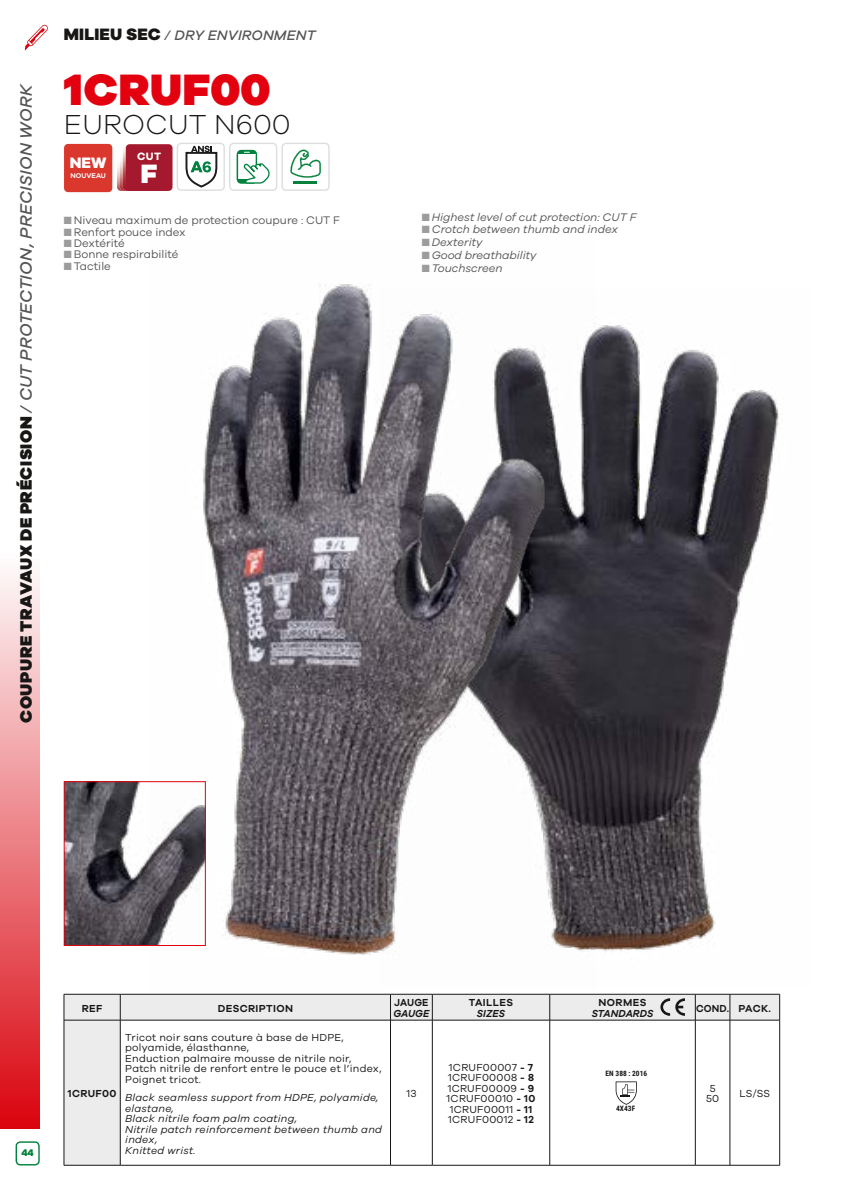
<style>
.page{position:relative;width:844px;height:1191px;background:#fff}
.page>*{position:absolute;margin:0;border:0;box-sizing:border-box;transform-origin:0 0}
.t1{font:900 45.32px "Galano Grotesque";letter-spacing:.005em;color:#e3000f}
.t2{font:300 28.35px "Galano Grotesque";letter-spacing:.01em;color:#181716}
.t3{font:italic 500 16.97px "Galano Grotesque";letter-spacing:.025em;color:#565655}
.t4{font:800 15.58px "Galano Grotesque";color:#fff}
.t5{font:italic 500 14.17px "Galano Grotesque";letter-spacing:.01em;color:#565655}
.t6{font:italic 11.38px "Galano Grotesque";color:#565655}
.t7{font:11.38px "Galano Grotesque";color:#565655}
.t8{font:700 11.03px "Galano Grotesque";color:#fff}
.t9{font:10.5px/10.5px "Galano Grotesque";letter-spacing:.025em;color:#181716;text-align:center}
.t10{font:italic 10.5px/10.5px "Galano Grotesque";letter-spacing:.025em;color:#181716}
.t11{font:600 10.5px "Galano Grotesque";letter-spacing:.035em;color:#181716}
.t12{font:italic 600 10.5px "Galano Grotesque";letter-spacing:.01em;color:#181716;scale:.95 1}
.t13{font:600 10.5px "Galano Grotesque";letter-spacing:.01em;color:#181716;scale:.95 1}
.t14{font:600 10.5px "Galano Grotesque";letter-spacing:.035em;color:#181716;scale:.95 1}
.t15{font:800 9.97px "Galano Grotesque";color:#00833c}
.t16{font:700 7.35px "Roboto Condensed";color:#181716}
.t17{font:600 7.17px "Galano Grotesque";color:#fff}
.s1{font-weight:900;font-style:normal;color:#181716}
.s2{font-weight:800;font-style:normal;font-size:16.97px;color:#181716}
.s3{color:#9c9c9d}
.s4{font-weight:600}
</style>
<div class="page">
<div style="left:0;top:553px;width:40px;height:576px;background:linear-gradient(to bottom,#fefdfd,#da040e)"></div>
<svg style="left:25px;top:25px;width:23px;height:26px"></svg>
<div style="left:64px;top:144px;width:48px;height:48px;background:#da382d"></div>
<img style="left:117px;top:144px;width:11px;height:47px">
<img style="left:120px;top:144px;width:7px;height:47px">
<div style="left:126px;top:144px;width:46px;height:47px;background:#a5192e;border-radius:4px"></div>
<svg style="left:141px;top:165px;width:16px;height:18px"></svg>
<svg style="left:185px;top:146px;width:33px;height:42px"></svg>
<div style="left:177px;top:143px;width:48px;height:48px;border:1px solid #dcdedf;border-radius:4px"></div>
<div style="left:237px;top:150px;width:20px;height:34px;border:1px solid #00823f;border-radius:4px"></div>
<svg style="left:237px;top:152px;width:33px;height:32px"></svg>
<div style="left:229px;top:143px;width:48px;height:48px;border:1px solid #dcdedf;border-radius:4px"></div>
<hr style="left:293px;top:182px;width:24px;height:2px;background:#06823c">
<svg style="left:290px;top:150px;width:31px;height:28px"></svg>
<div style="left:281px;top:143px;width:48px;height:48px;border:1px solid #dcdedf;border-radius:4px"></div>
<img style="left:595px;top:325px;width:184px;height:627px">
<img style="left:149px;top:284px;width:446px;height:710px">
<img style="left:66px;top:783px;width:138px;height:160px">
<div style="left:64px;top:781px;width:142px;height:164px;border:1px solid #e3000f"></div>
<svg style="left:65px;top:995px;width:714px;height:170px"></svg>
<hr style="left:64px;top:994px;width:56px;height:1px;background:#181716">
<svg style="left:64px;top:994px;width:1px;height:25px"></svg>
<hr style="left:64px;top:1019px;width:56px;height:1px;background:#181716">
<hr style="left:120px;top:994px;width:270px;height:1px;background:#181716">
<svg style="left:120px;top:994px;width:1px;height:25px"></svg>
<hr style="left:120px;top:1019px;width:270px;height:1px;background:#181716">
<hr style="left:390px;top:994px;width:42px;height:1px;background:#181716">
<svg style="left:390px;top:994px;width:1px;height:25px"></svg>
<hr style="left:390px;top:1019px;width:42px;height:1px;background:#181716">
<hr style="left:432px;top:994px;width:117px;height:1px;background:#181716">
<svg style="left:432px;top:994px;width:1px;height:25px"></svg>
<hr style="left:432px;top:1019px;width:117px;height:1px;background:#181716">
<hr style="left:549px;top:994px;width:146px;height:1px;background:#181716">
<svg style="left:549px;top:994px;width:1px;height:25px"></svg>
<hr style="left:549px;top:1019px;width:146px;height:1px;background:#181716">
<hr style="left:695px;top:994px;width:34px;height:1px;background:#181716">
<svg style="left:694px;top:994px;width:1px;height:26px"></svg>
<hr style="left:695px;top:1019px;width:34px;height:1px;background:#181716">
<hr style="left:729px;top:994px;width:50px;height:1px;background:#181716">
<svg style="left:729px;top:994px;width:1px;height:25px"></svg>
<svg style="left:779px;top:994px;width:1px;height:26px"></svg>
<hr style="left:729px;top:1019px;width:50px;height:1px;background:#181716">
<hr style="left:64px;top:1020px;width:1px;height:145px;background:#181716">
<hr style="left:64px;top:1165px;width:56px;height:1px;background:#181716">
<hr style="left:120px;top:1165px;width:270px;height:1px;background:#181716">
<hr style="left:390px;top:1020px;width:1px;height:145px;background:#181716">
<hr style="left:390px;top:1165px;width:42px;height:1px;background:#181716">
<hr style="left:432px;top:1020px;width:1px;height:145px;background:#181716">
<hr style="left:432px;top:1165px;width:117px;height:1px;background:#181716">
<hr style="left:549px;top:1020px;width:1px;height:145px;background:#181716">
<hr style="left:549px;top:1165px;width:146px;height:1px;background:#181716">
<hr style="left:694px;top:1020px;width:1px;height:145px;background:#181716">
<hr style="left:695px;top:1165px;width:34px;height:1px;background:#181716">
<hr style="left:729px;top:1020px;width:1px;height:145px;background:#181716">
<hr style="left:779px;top:1020px;width:1px;height:145px;background:#181716">
<hr style="left:729px;top:1165px;width:50px;height:1px;background:#181716">
<hr style="left:120px;top:1020px;width:1px;height:145px;background:#181716">
<svg style="left:615px;top:1081px;width:21px;height:23px"></svg>
<svg style="left:660px;top:998px;width:24px;height:17px"></svg>
<div style="left:16px;top:1141px;width:24px;height:24px;border:1px solid #00833c;border-radius:4px"></div>
<h3 class="t3" style="left:16px;top:722px;width:641px;rotate:-90deg"><span class="s1">COUPURE TRAVAUX DE PRÉCISION</span> / CUT PROTECTION, PRECISION WORK</h3>
<h3 class="t5" style="left:64px;top:27px;width:253px"><span class="s2">MILIEU SEC</span> / DRY ENVIRONMENT</h3>
<h1 class="t1" style="left:64px;top:60px;width:208px">1CRUF00</h1>
<h2 class="t2" style="left:64px;top:107px;width:228px">EUROCUT N600</h2>
<h3 class="t4" style="left:70px;top:153px;width:38px">NEW</h3>
<p class="t17" style="left:70px;top:171px;width:37px">NOUVEAU</p>
<p class="t8" style="left:137px;top:150px;width:26px">CUT</p>
<p class="t7" style="left:64px;top:214px;width:277px"><span class="s3">■</span> Niveau maximum de protection coupure : CUT F</p>
<p class="t7" style="left:64px;top:225px;width:123px"><span class="s3">■</span> Renfort pouce index</p>
<p class="t7" style="left:64px;top:236px;width:62px"><span class="s3">■</span> Dextérité</p>
<p class="t7" style="left:64px;top:248px;width:116px"><span class="s3">■</span> Bonne respirabilité</p>
<p class="t7" style="left:64px;top:259px;width:48px"><span class="s3">■</span> Tactile</p>
<p class="t6" style="left:421px;top:210px;width:216px"><span class="s3">■</span> Highest level of cut protection: CUT F</p>
<p class="t6" style="left:421px;top:223px;width:198px"><span class="s3">■</span> Crotch between thumb and index</p>
<p class="t6" style="left:421px;top:235px;width:62px"><span class="s3">■</span> Dexterity</p>
<p class="t6" style="left:421px;top:248px;width:116px"><span class="s3">■</span> Good breathability</p>
<p class="t6" style="left:421px;top:261px;width:82px"><span class="s3">■</span> Touchscreen</p>
<p class="t15" style="left:21px;top:1146px;width:14px">44</p>
<p class="t11" style="left:82px;top:1001px;width:22px">REF</p>
<p class="t11" style="left:218px;top:1001px;width:77px">DESCRIPTION</p>
<p class="t14" style="left:394px;top:996px;width:38px">JAUGE</p>
<p class="t12" style="left:393px;top:1007px;width:40px">GAUGE</p>
<p class="t11" style="left:68px;top:1087px;width:50px">1CRUF00</p>
<p class="t9" style="left:125px;top:1031px;width:258px;text-align:left">Tricot noir sans couture à base de HDPE, polyamide, élasthanne,<br>Enduction palmaire mousse de nitrile noir, Patch nitrile de renfort entre le pouce et l’index, Poignet tricot.</p>
<p class="t10" style="left:125px;top:1092px;width:258px">Black seamless support from HDPE, polyamide, elastane,<br>Black nitrile foam palm coating,<br>Nitrile patch reinforcement between thumb and index,<br>Knitted wrist.</p>
<p class="t9" style="left:406px;top:1088px;width:12px">13</p>
<p class="t11" style="left:469px;top:996px;width:46px">TAILLES</p>
<p class="t12" style="left:477px;top:1007px;width:31px">SIZES</p>
<p class="t11" style="left:598px;top:996px;width:49px">NORMES</p>
<p class="t12" style="left:591px;top:1007px;width:66px">STANDARDS</p>
<p class="t9" style="left:446px;top:1061px;width:90px">1CRUF00007 <span class="s4">- 7<br></span>1CRUF00008 <span class="s4">- 8<br></span>1CRUF00009 <span class="s4">- 9<br></span>1CRUF00010 <span class="s4">- 10<br></span>1CRUF00011 <span class="s4">- 11<br></span>1CRUF00012 <span class="s4">- 12</span></p>
<p class="t16" style="left:605px;top:1068px;width:43px">EN 388 : 2016</p>
<p class="t16" style="left:616px;top:1103px;width:21px">4X43F</p>
<p class="t13" style="left:696px;top:1001px;width:80px">COND. PACK.</p>
<p class="t9" style="left:705px;top:1082px;width:15px">5<br>50</p>
<p class="t9" style="left:739px;top:1088px;width:32px">LS/SS</p>
</div>
